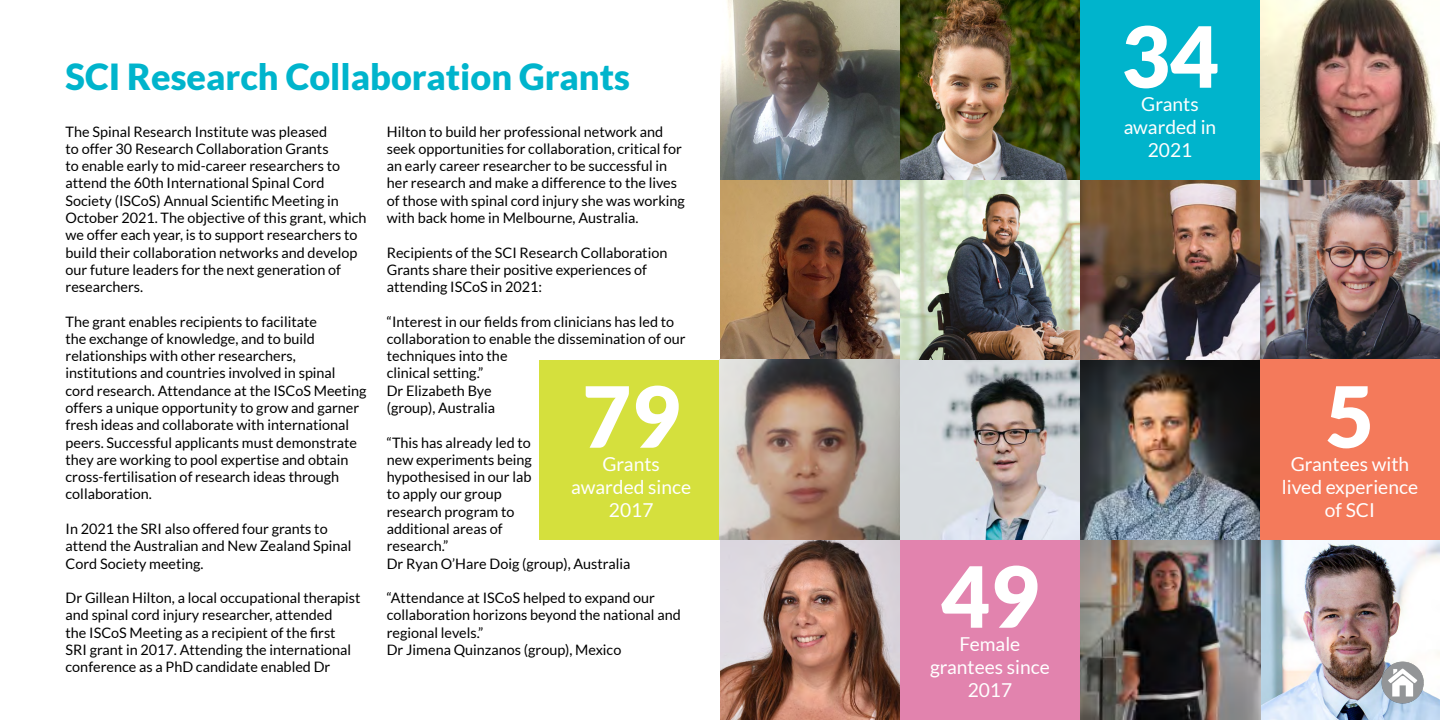
<style>
.page{position:relative;width:1440px;height:720px;background:#fff}
.page>*{position:absolute;margin:0;border:0;box-sizing:border-box;transform-origin:0 0}
.t1{font:900 84.4px "Lato";color:#fff}
.t2{font:900 36px "Lato";color:#00b4cc}
.t3{font:19.2px/23px "Lato";color:#fff;text-align:center}
.t4{font:14.4px/17.3px "Lato";color:#000}
</style>
<div class="page">
<img style="left:720px;top:0;width:360px;height:180px">
<div style="left:1080px;top:0;width:180px;height:180px;background:#00b4cc"></div>
<img style="left:1260px;top:0;width:180px;height:360px">
<img style="left:900px;top:180px;width:180px;height:360px">
<img style="left:1080px;top:180px;width:180px;height:540px">
<img style="left:719px;top:180px;width:181px;height:540px">
<div style="left:1260px;top:360px;width:180px;height:180px;background:#f47a5b"></div>
<div style="left:900px;top:540px;width:180px;height:180px;background:#e283ae"></div>
<img style="left:1261px;top:540px;width:179px;height:180px">
<div style="left:539px;top:360px;width:180px;height:180px;background:#d5e03d"></div>
<img style="left:1381px;top:661px;width:43px;height:43px">
<h1 class="t1" style="left:1121px;top:7px;width:99px">34</h1>
<h3 class="t3" style="left:1124px;top:92px;width:94px">Grants awarded in<br>2021</h3>
<h2 class="t2" style="left:66px;top:55px;width:566px">SCI Research Collaboration Grants</h2>
<p class="t4" style="left:66px;top:123px;width:302px">The Spinal Research Institute was pleased<br>to offer 30 Research Collaboration Grants<br>to enable early to mid-career researchers to attend the 60th International Spinal Cord Society (ISCoS) Annual Scientific Meeting in October 2021. The objective of this grant, which we offer each year, is to support researchers to build their collaboration networks and develop our future leaders for the next generation of researchers.</p>
<p class="t4" style="left:66px;top:313px;width:302px">The grant enables recipients to facilitate<br>the exchange of knowledge, and to build relationships with other researchers, institutions and countries involved in spinal cord research. Attendance at the ISCoS Meeting offers a unique opportunity to grow and garner fresh ideas and collaborate with international peers. Successful applicants must demonstrate they are working to pool expertise and obtain cross-fertilisation of research ideas through collaboration.</p>
<p class="t4" style="left:66px;top:520px;width:287px">In 2021 the SRI also offered four grants to attend the Australian and New Zealand Spinal<br>Cord Society meeting.</p>
<p class="t4" style="left:66px;top:589px;width:296px">Dr Gillean Hilton, a local occupational therapist and spinal cord injury researcher, attended<br>the ISCoS Meeting as a recipient of the first SRI grant in 2017. Attending the international conference as a PhD candidate enabled Dr</p>
<p class="t4" style="left:387px;top:123px;width:300px">Hilton to build her professional network and seek opportunities for collaboration, critical for an early career researcher to be successful in her research and make a difference to the lives of those with spinal cord injury she was working with back home in Melbourne, Australia.</p>
<p class="t4" style="left:387px;top:244px;width:282px">Recipients of the SCI Research Collaboration<br>Grants share their positive experiences of attending ISCoS in 2021:</p>
<p class="t4" style="left:387px;top:313px;width:300px">“Interest in our fields from clinicians has led to collaboration to enable the dissemination of our techniques into the<br>clinical setting.”<br>Dr Elizabeth Bye<br>(group), Australia</p>
<p class="t4" style="left:387px;top:434px;width:245px">“This has already led to<br>new experiments being<br>hypothesised in our lab<br>to apply our group<br>research program to<br>additional areas of<br>research.”<br>Dr Ryan O’Hare Doig (group), Australia</p>
<p class="t4" style="left:387px;top:589px;width:295px">“Attendance at ISCoS helped to expand our collaboration horizons beyond the national and regional levels.”<br>Dr Jimena Quinzanos (group), Mexico</p>
<h1 class="t1" style="left:582px;top:367px;width:99px">79</h1>
<h3 class="t3" style="left:571px;top:452px;width:121px">Grants awarded since<br>2017</h3>
<h3 class="t3" style="left:1291px;top:452px;width:120px">Grantees with</h3>
<h1 class="t1" style="left:1326px;top:367px;width:50px">5</h1>
<h3 class="t3" style="left:1282px;top:475px;width:138px">lived experience of SCI</h3>
<h1 class="t1" style="left:941px;top:547px;width:99px">49</h1>
<h3 class="t3" style="left:930px;top:632px;width:121px">Female grantees since<br>2017</h3>
</div>
